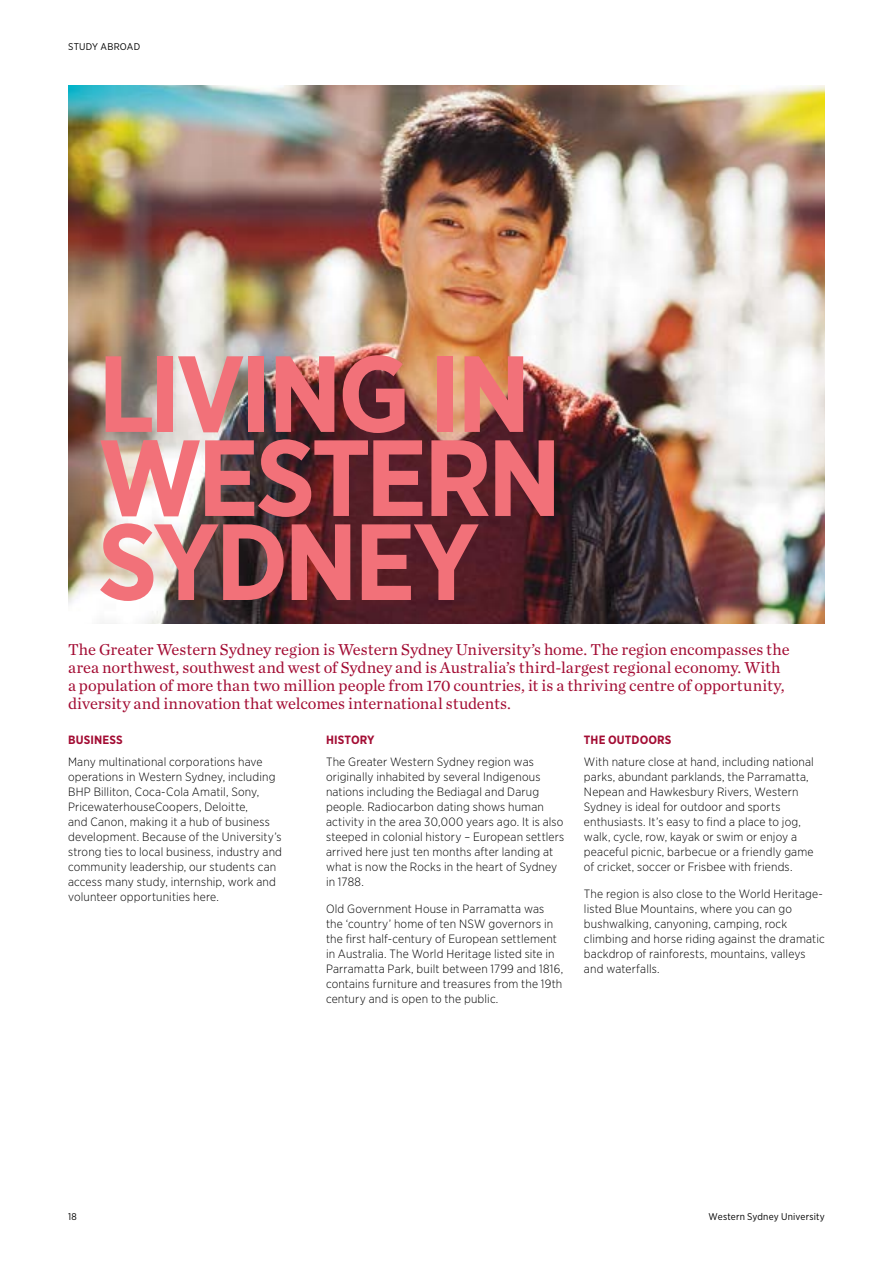
<style>
.page{position:relative;width:893px;height:1263px;background:#fff}
.page>*{position:absolute;margin:0;border:0;box-sizing:border-box;transform-origin:0 0}
.t1{font:700 108px/84px "Gotham Narrow";letter-spacing:-.04em;color:#f27179}
.t2{font:16.5px/18px "Chronicle Text G1";color:#a30c33}
.t3{font:300 12px/15px "Gotham Narrow";letter-spacing:.015em;color:#000}
.t4{font:700 12px "Gotham Narrow";letter-spacing:.01em;color:#a30c33}
.t5{font:9.75px "Gotham Narrow";letter-spacing:.025em;color:#000}
</style>
<div class="page">
<img style="left:68px;top:85px;width:757px;height:539px">
<p class="t5" style="left:68px;top:41px;width:74px">STUDY ABROAD</p>
<h1 class="t1" style="left:98px;top:351px;width:465px">LIVING IN<br>WESTERN<br>SYDNEY</h1>
<p class="t2" style="left:68px;top:639px;width:723px">The Greater Western Sydney region is Western Sydney University’s home. The region encompasses the area northwest, southwest and west of Sydney and is Australia’s third-largest regional economy. With a population of more than two million people from 170 countries, it is a thriving centre of opportunity, diversity and innovation that welcomes international students.</p>
<p class="t4" style="left:68px;top:732px;width:56px">BUSINESS</p>
<p class="t3" style="left:68px;top:754px;width:216px">Many multinational corporations have operations in Western Sydney, including BHP Billiton, Coca-Cola Amatil, Sony, PricewaterhouseCoopers, Deloitte,<br>and Canon, making it a hub of business development. Because of the University’s strong ties to local business, industry and community leadership, our students can access many study, internship, work and volunteer opportunities here.</p>
<p class="t4" style="left:326px;top:732px;width:50px">HISTORY</p>
<p class="t3" style="left:326px;top:754px;width:240px">The Greater Western Sydney region was originally inhabited by several Indigenous nations including the Bediagal and Darug people. Radiocarbon dating shows human activity in the area 30,000 years ago. It is also steeped in colonial history – European settlers arrived here just ten months after landing at what is now the Rocks in the heart of Sydney in 1788.</p>
<p class="t3" style="left:326px;top:901px;width:239px">Old Government House in Parramatta was the ‘country’ home of ten NSW governors in the first half-century of European settlement in Australia. The World Heritage listed site in Parramatta Park, built between 1799 and 1816, contains furniture and treasures from the 19th century and is open to the public.</p>
<p class="t4" style="left:584px;top:732px;width:89px">THE OUTDOORS</p>
<p class="t3" style="left:584px;top:754px;width:231px">With nature close at hand, including national parks, abundant parklands, the Parramatta, Nepean and Hawkesbury Rivers, Western Sydney is ideal for outdoor and sports enthusiasts. It’s easy to find a place to jog, walk, cycle, row, kayak or swim or enjoy a peaceful picnic, barbecue or a friendly game of cricket, soccer or Frisbee with friends.</p>
<p class="t3" style="left:584px;top:886px;width:242px">The region is also close to the World Heritage&shy;listed Blue Mountains, where you can go bushwalking, canyoning, camping, rock climbing and horse riding against the dramatic backdrop of rainforests, mountains, valleys and waterfalls.</p>
<p class="t5" style="left:68px;top:1211px;width:10px">18</p>
<p class="t5" style="left:708px;top:1211px;width:118px">Western Sydney University</p>
</div>
